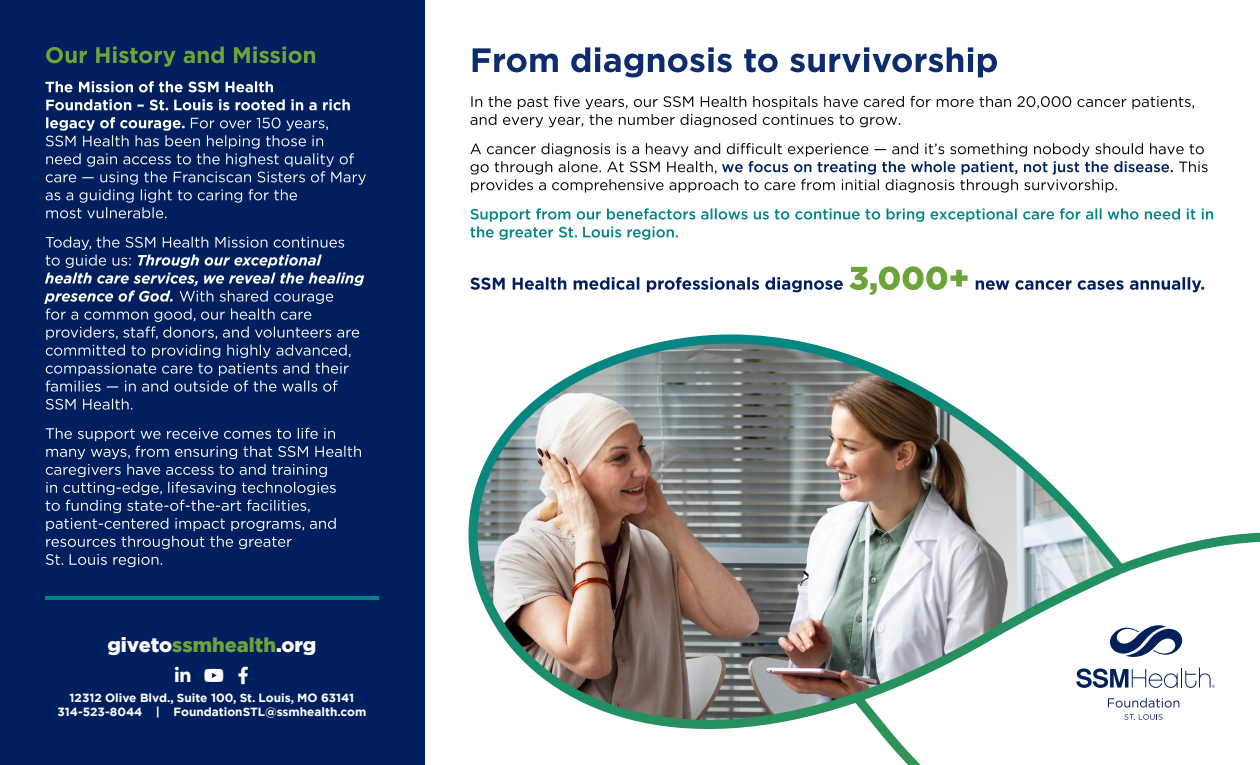
<style>
.page{position:relative;width:1260px;height:765px;background:#fff}
.page>*{position:absolute;margin:0;border:0;box-sizing:border-box;transform-origin:0 0}
.t1{font:900 20px "Gotham";color:#fff}
.t2{font:17.5px "Font Awesome 5 Brands";color:#fff}
.t3{font:700 11.88px/14.2px "Gotham";color:#fff;text-align:center}
.s1{color:#6ca439}
</style>
<div class="page">
<img style="left:468px;top:334px;width:792px;height:431px">
<svg style="left:1108px;top:698px;width:71px;height:10px"></svg>
<svg style="left:1124px;top:714px;width:39px;height:6px"></svg>
<svg style="left:1109px;top:625px;width:74px;height:37px"></svg>
<svg style="left:1076px;top:668px;width:139px;height:20px"></svg>
<svg style="left:470px;top:208px;width:743px;height:32px"></svg>
<svg style="left:470px;top:143px;width:738px;height:50px"></svg>
<svg style="left:471px;top:96px;width:723px;height:31px"></svg>
<svg style="left:473px;top:47px;width:524px;height:30px"></svg>
<div style="left:0;top:0;width:425px;height:765px;background:#001f5f"></div>
<hr style="left:45px;top:596px;width:334px;height:4px;background:#008487">
<svg style="left:46px;top:428px;width:315px;height:139px"></svg>
<svg style="left:46px;top:399px;width:86px;height:11px"></svg>
<svg style="left:44px;top:237px;width:320px;height:155px"></svg>
<svg style="left:46px;top:117px;width:320px;height:101px"></svg>
<svg style="left:46px;top:99px;width:304px;height:11px"></svg>
<svg style="left:46px;top:81px;width:227px;height:11px"></svg>
<svg style="left:46px;top:47px;width:269px;height:20px"></svg>
<svg style="left:976px;top:277px;width:228px;height:15px"></svg>
<svg style="left:849px;top:266px;width:119px;height:29px"></svg>
<svg style="left:470px;top:277px;width:373px;height:15px"></svg>
<h1 class="t1" style="left:107px;top:631px;width:211px">giveto<span class="s1">ssmhealth</span>.org</h1>
<h2 class="t2" style="left:175px;top:667px;width:75px">●■■■ □◆▼◆ □□</h2>
<p class="t3" style="left:57px;top:690px;width:310px">12312 Olive Blvd., Suite 100, St. Louis, MO 63141<br>314-523-8044 | FoundationSTL@ssmhealth.com</p>
</div>
